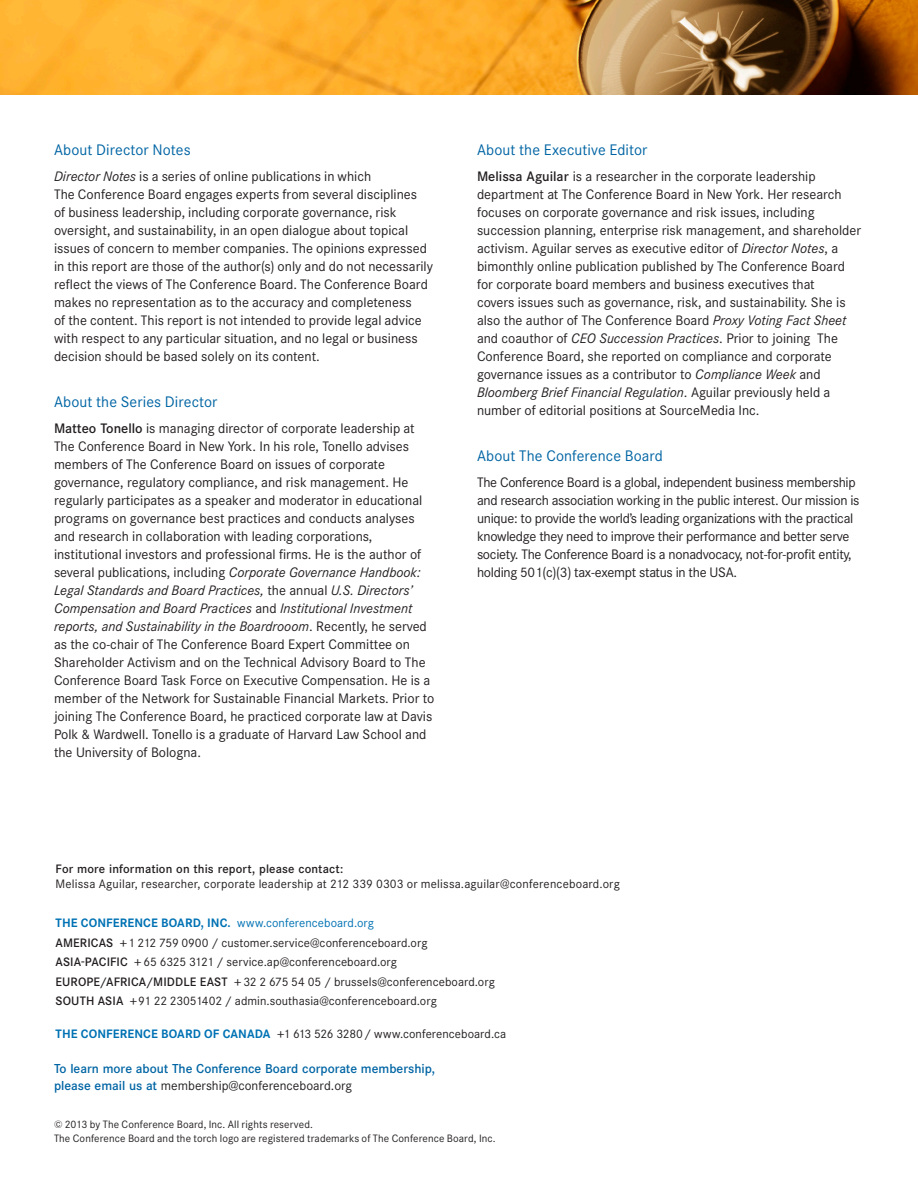
<style>
.page{position:relative;width:918px;height:1188px;background:#fff}
.page>*{position:absolute;margin:0;border:0;box-sizing:border-box;transform-origin:0 0}
.EM-body_text_HEAD_1{font:15px "Corporate S";letter-spacing:.005em;color:#0065a4}
.EM-body_text_9_12_sa{font:13.5px/18px "Corporate S";color:#231f20}
.EM-body_text_9_12_sa-2{font:13.5px/18px "Corporate S";letter-spacing:-.02em;color:#231f20}
.t1{font:500 12.75px/16.5px "Corporate S";color:#0065a4}
.EM-For_more_informat{font:12px/19.5px "Corporate S";color:#231f20}
.t2{font:10.5px/13.5px "Corporate S";letter-spacing:.01em;color:#231f20}
.s1{font-style:italic}
.s2{font-weight:500}
.s3{font-weight:700;color:#0072b4}
.s4{color:#0072b4}
.s5{font-weight:400;color:#231f20}
</style>
<div class="page">
<img style="left:0;top:0;width:918px;height:94px">
<p class="EM-body_text_HEAD_1" style="left:54px;top:141px;width:138px">About Director Notes</p>
<p class="EM-body_text_9_12_sa" style="left:54px;top:167px;width:381px"><span class="s1">Director Notes</span> is a series of online publications in which<br>The Conference Board engages experts from several disciplines<br>of business leadership, including corporate governance, risk oversight, and sustainability, in an open dialogue about topical issues of concern to member companies. The opinions expressed in this report are those of the author(s) only and do not necessarily reflect the views of The Conference Board. The Conference Board makes no representation as to the accuracy and completeness<br>of the content. This report is not intended to provide legal advice with respect to any particular situation, and no legal or business decision should be based solely on its content.</p>
<p class="EM-body_text_HEAD_1" style="left:54px;top:393px;width:165px">About the Series Director</p>
<p class="EM-body_text_9_12_sa" style="left:54px;top:419px;width:382px"><span class="s2">Matteo Tonello</span> is managing director of corporate leadership at The Conference Board in New York. In his role, Tonello advises members of The Conference Board on issues of corporate governance, regulatory compliance, and risk management. He regularly participates as a speaker and moderator in educational programs on governance best practices and conducts analyses and research in collaboration with leading corporations, institutional investors and professional firms. He is the author of several publications, including <span class="s1">Corporate Governance Handbook:<br>Legal Standards and Board Practices,</span> the annual <span class="s1">U.S. Directors’ Compensation and Board Practices</span> and <span class="s1">Institutional Investment reports, and Sustainability in the Boardrooom</span>. Recently, he served as the co-chair of The Conference Board Expert Committee on Shareholder Activism and on the Technical Advisory Board to The Conference Board Task Force on Executive Compensation. He is a member of the Network for Sustainable Financial Markets. Prior to joining The Conference Board, he practiced corporate law at Davis Polk &amp; Wardwell. Tonello is a graduate of Harvard Law School and the University of Bologna.</p>
<p class="EM-body_text_HEAD_1" style="left:477px;top:141px;width:172px">About the Executive Editor</p>
<p class="EM-body_text_9_12_sa" style="left:477px;top:167px;width:386px"><span class="s2">Melissa Aguilar</span> is a researcher in the corporate leadership department at The Conference Board in New York. Her research focuses on corporate governance and risk issues, including succession planning, enterprise risk management, and shareholder activism. Aguilar serves as executive editor of <span class="s1">Director Notes</span>, a bimonthly online publication published by The Conference Board for corporate board members and business executives that<br>covers issues such as governance, risk, and sustainability. She is also the author of The Conference Board <span class="s1">Proxy Voting Fact Sheet </span>and coauthor of <span class="s1">CEO Succession Practices</span>. Prior to joining The Conference Board, she reported on compliance and corporate governance issues as a contributor to <span class="s1">Compliance Week</span> and <span class="s1">Bloomberg Brief Financial Regulation</span>. Aguilar previously held a number of editorial positions at SourceMedia Inc.</p>
<p class="EM-body_text_HEAD_1" style="left:477px;top:447px;width:188px">About The Conference Board</p>
<p class="EM-body_text_9_12_sa-2" style="left:477px;top:473px;width:384px">The Conference Board is a global, independent business membership and research association working in the public interest. Our mission is unique: to provide the world’s leading organizations with the practical knowledge they need to improve their performance and better serve society. The Conference Board is a nonadvocacy, not-for-profit entity, holding 501(c)(3) tax-exempt status in the USA.</p>
<p class="EM-For_more_informat" style="left:56px;top:862px;width:566px;line-height:15px"><span class="s2">For more information on this report, please contact:<br></span>Melissa Aguilar, researcher, corporate leadership at 212 339 0303 or melissa.aguilar@conferenceboard.org</p>
<p class="EM-For_more_informat" style="left:56px;top:913px;width:441px"><span class="s3">THE CONFERENCE BOARD, INC.</span> <span class="s4">www.conferenceboard.org<br></span><span class="s2">AMERICAS</span> + 1 212 759 0900 / customer.service@conferenceboard.org <span class="s2">ASIA-PACIFIC</span> + 65 6325 3121 / service.ap@conferenceboard.org <span class="s2">EUROPE/AFRICA/MIDDLE EAST</span> + 32 2 675 54 05 / brussels@conferenceboard.org <span class="s2">SOUTH ASIA</span> + 91 22 23051402 / admin.southasia@conferenceboard.org</p>
<p class="EM-For_more_informat" style="left:56px;top:1024px;width:452px"><span class="s3">THE CONFERENCE BOARD OF CANADA</span> +1 613 526 3280 / www.conferenceboard.ca</p>
<p class="t1" style="left:54px;top:1061px;width:383px">To learn more about The Conference Board corporate membership, please email us at <span class="s5">membership@conferenceboard.org</span></p>
<p class="t2" style="left:54px;top:1118px;width:443px">© 2013 by The Conference Board, Inc. All rights reserved.<br>The Conference Board and the torch logo are registered trademarks of The Conference Board, Inc.</p>
</div>
